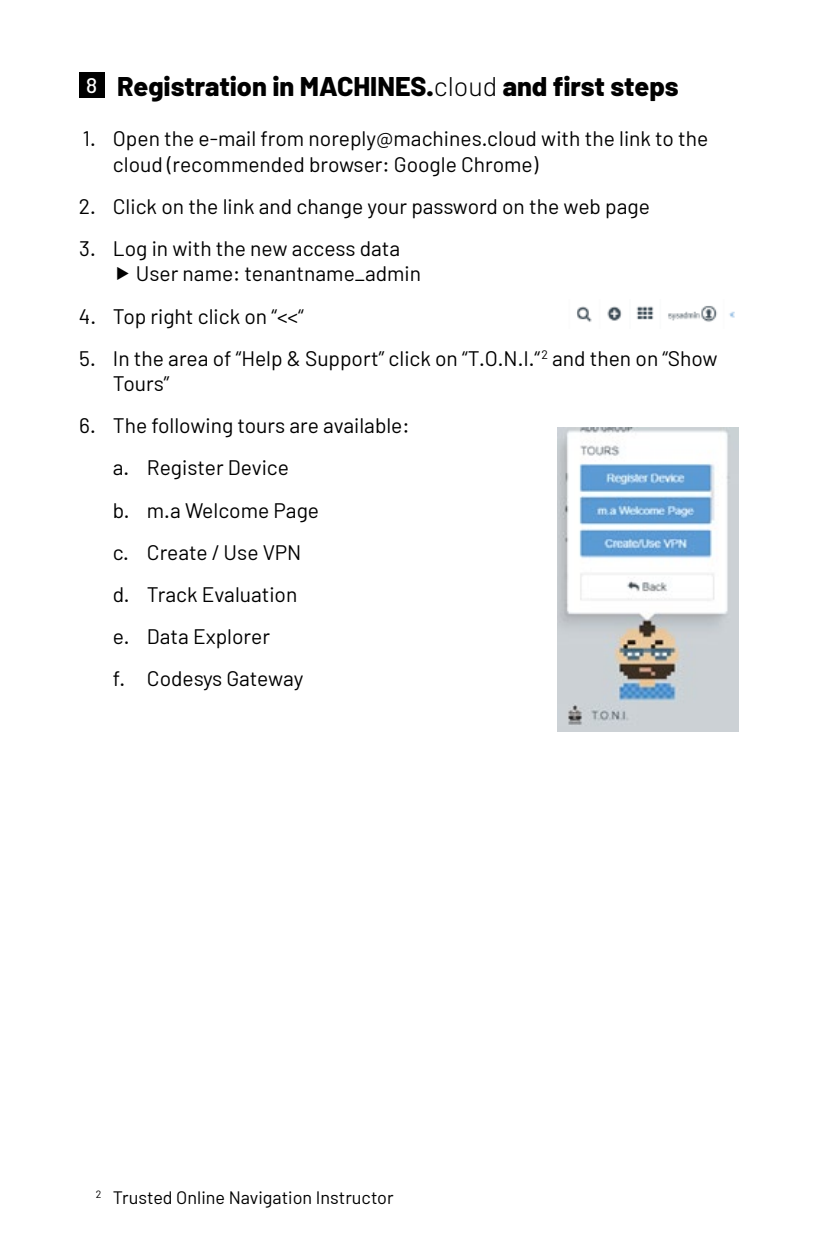
<style>
.page{position:relative;width:817px;height:1259px;background:#fff}
.page>*{position:absolute;margin:0;border:0;box-sizing:border-box;transform-origin:0 0}
.t1{font:800 27px "Barlow";color:#000}
.t2{font:21px/42.3px "Barlow";color:#000}
.t3{font:18px "Barlow";color:#000}
.s1{font-weight:500;font-size:21px;color:#fff}
.s2{font-weight:300}
</style>
<div class="page">
<div style="left:79px;top:72px;width:25px;height:26px;background:#000"></div>
<img style="left:557px;top:427px;width:181px;height:305px">
<img style="left:577px;top:306px;width:158px;height:16px">
<p class="t1" style="left:86px;top:69px;width:593px"><span class="s1">8</span> Registration in MACHINES.<span class="s2">cloud</span> and first steps</p>
<p class="t2" style="left:113px;top:126px;width:597px;line-height:25.2px;text-indent:-30px">1. Open the e-mail from noreply@machines.cloud with the link to the cloud (recommended browser: Google Chrome)</p>
<p class="t2" style="left:79px;top:185px;width:572px">2. Click on the link and change your password on the web page</p>
<p class="t2" style="left:136px;top:235px;width:287px;line-height:25.2px;text-indent:-57px">3. Log in with the new access data<br>User name: tenantname_admin</p>
<p class="t2" style="left:79px;top:294px;width:226px">4. Top right click on “&lt;&lt;“</p>
<p class="t2" style="left:113px;top:345px;width:606px;line-height:25.2px;text-indent:-34px">5. In the area of “Help &amp; Support” click on “T.O.N.I.“<sup>2</sup> and then on “Show<br>Tours”</p>
<p class="t2" style="left:113px;top:404px;width:298px;text-indent:-34px">6. The following tours are available: a. Register Device<br>b. m.a Welcome Page<br>c. Create / Use VPN<br>d. Track Evaluation<br>e. Data Explorer<br>f. Codesys Gateway</p>
<p class="t3" style="left:96px;top:1186px;width:299px"><sup>2</sup> Trusted Online Navigation Instructor</p>
</div>
